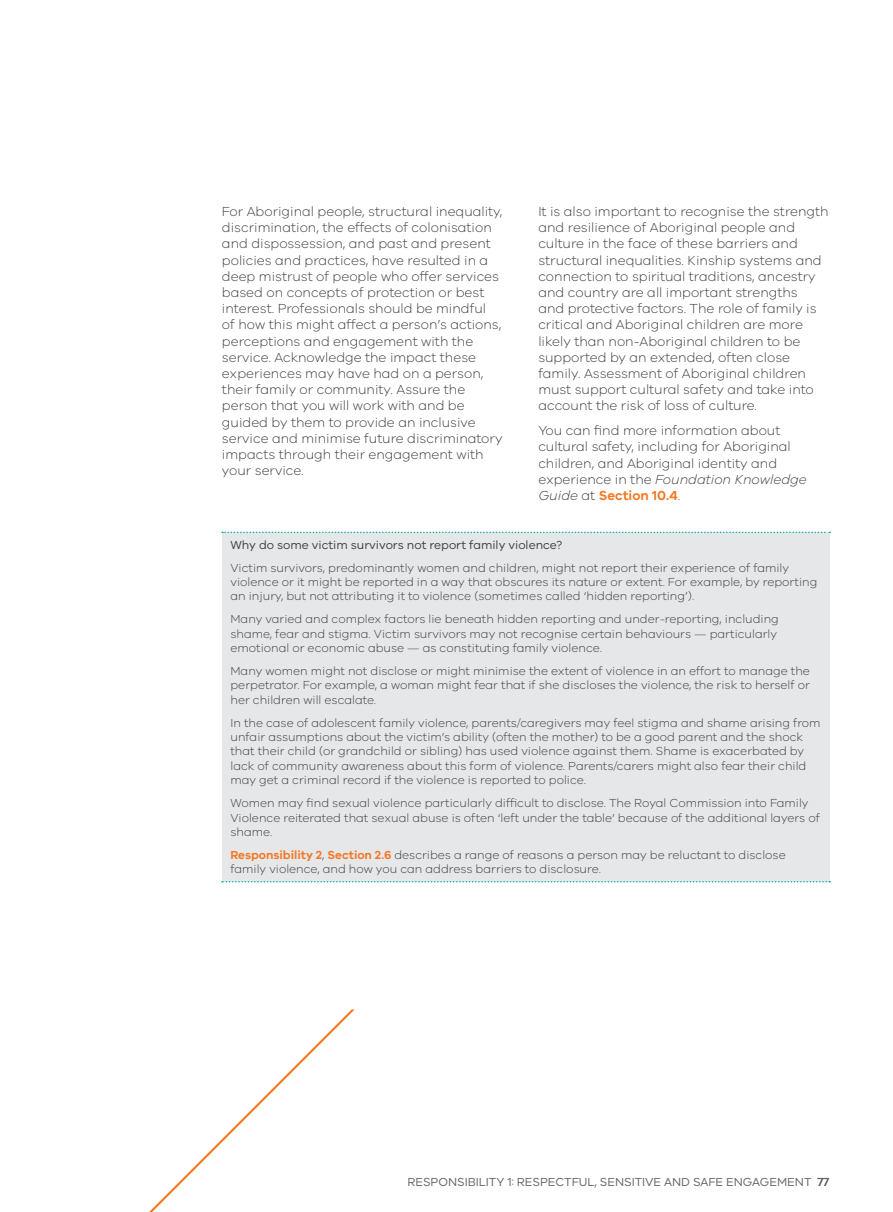
<style>
.page{position:relative;width:893px;height:1212px;background:#fff}
.page>*{position:absolute;margin:0;border:0;box-sizing:border-box;transform-origin:0 0}
.Body{font:300 13.5px/16.2px "VIC";color:#3e3e3f}
.Grey_box{font:300 12px/14.4px "VIC";color:#3e3e3f}
.t1{font:12px "VIC";color:#636366}
.Grey_box-2{font:12px "VIC";color:#3e3e3f}
.t2{font:500 12px "VIC";color:#636366}
.s1{font-style:italic}
.s2{font-weight:600;color:#f47721}
</style>
<div class="page">
<svg style="left:149px;top:1009px;width:206px;height:203px"></svg>
<div style="left:222px;top:532px;width:607px;height:350px;background:#e6e7e9"></div>
<svg style="left:222px;top:881px;width:608px;height:1px"></svg>
<svg style="left:222px;top:532px;width:608px;height:1px"></svg>
<p class="Body" style="left:222px;top:203px;width:282px">For Aboriginal people, structural inequality, discrimination, the effects of colonisation and dispossession, and past and present policies and practices, have resulted in a deep mistrust of people who offer services based on concepts of protection or best interest. Professionals should be mindful<br>of how this might affect a person’s actions, perceptions and engagement with the service. Acknowledge the impact these experiences may have had on a person, their family or community. Assure the person that you will work with and be guided by them to provide an inclusive service and minimise future discriminatory impacts through their engagement with your service.</p>
<p class="Body" style="left:538px;top:203px;width:292px">It is also important to recognise the strength and resilience of Aboriginal people and culture in the face of these barriers and structural inequalities. Kinship systems and connection to spiritual traditions, ancestry and country are all important strengths<br>and protective factors. The role of family is critical and Aboriginal children are more likely than non-Aboriginal children to be supported by an extended, often close family. Assessment of Aboriginal children must support cultural safety and take into account the risk of loss of culture.</p>
<p class="Body" style="left:538px;top:422px;width:270px">You can find more information about cultural safety, including for Aboriginal children, and Aboriginal identity and experience in the <span class="s1">Foundation Knowledge Guide</span> at <span class="s2">Section 10.4</span>.</p>
<p class="Grey_box-2" style="left:230px;top:537px;width:333px">Why do some victim survivors not report family violence?</p>
<p class="Grey_box" style="left:230px;top:560px;width:588px">Victim survivors, predominantly women and children, might not report their experience of family violence or it might be reported in a way that obscures its nature or extent. For example, by reporting an injury, but not attributing it to violence (sometimes called ‘hidden reporting’).</p>
<p class="Grey_box" style="left:230px;top:612px;width:550px">Many varied and complex factors lie beneath hidden reporting and under-reporting, including shame, fear and stigma. Victim survivors may not recognise certain behaviours — particularly emotional or economic abuse — as constituting family violence.</p>
<p class="Grey_box" style="left:230px;top:663px;width:581px;text-align:justify">Many women might not disclose or might minimise the extent of violence in an effort to manage the perpetrator. For example, a woman might fear that if she discloses the violence, the risk to herself or her children will escalate.</p>
<p class="Grey_box" style="left:230px;top:715px;width:592px">In the case of adolescent family violence, parents/caregivers may feel stigma and shame arising from unfair assumptions about the victim’s ability (often the mother) to be a good parent and the shock that their child (or grandchild or sibling) has used violence against them. Shame is exacerbated by lack of community awareness about this form of violence. Parents/carers might also fear their child may get a criminal record if the violence is reported to police.</p>
<p class="Grey_box" style="left:230px;top:795px;width:591px">Women may find sexual violence particularly difficult to disclose. The Royal Commission into Family<br>Violence reiterated that sexual abuse is often ‘left under the table’ because of the additional layers of shame.</p>
<p class="Grey_box" style="left:230px;top:847px;width:557px"><span class="s2">Responsibility 2</span>, <span class="s2">Section 2.6</span> describes a range of reasons a person may be reluctant to disclose family violence, and how you can address barriers to disclosure.</p>
<p class="t1" style="left:407px;top:1175px;width:406px">RESPONSIBILITY 1: RESPECTFUL, SENSITIVE AND SAFE ENGAGEMENT</p>
<p class="t2" style="left:817px;top:1175px;width:13px">77</p>
</div>
